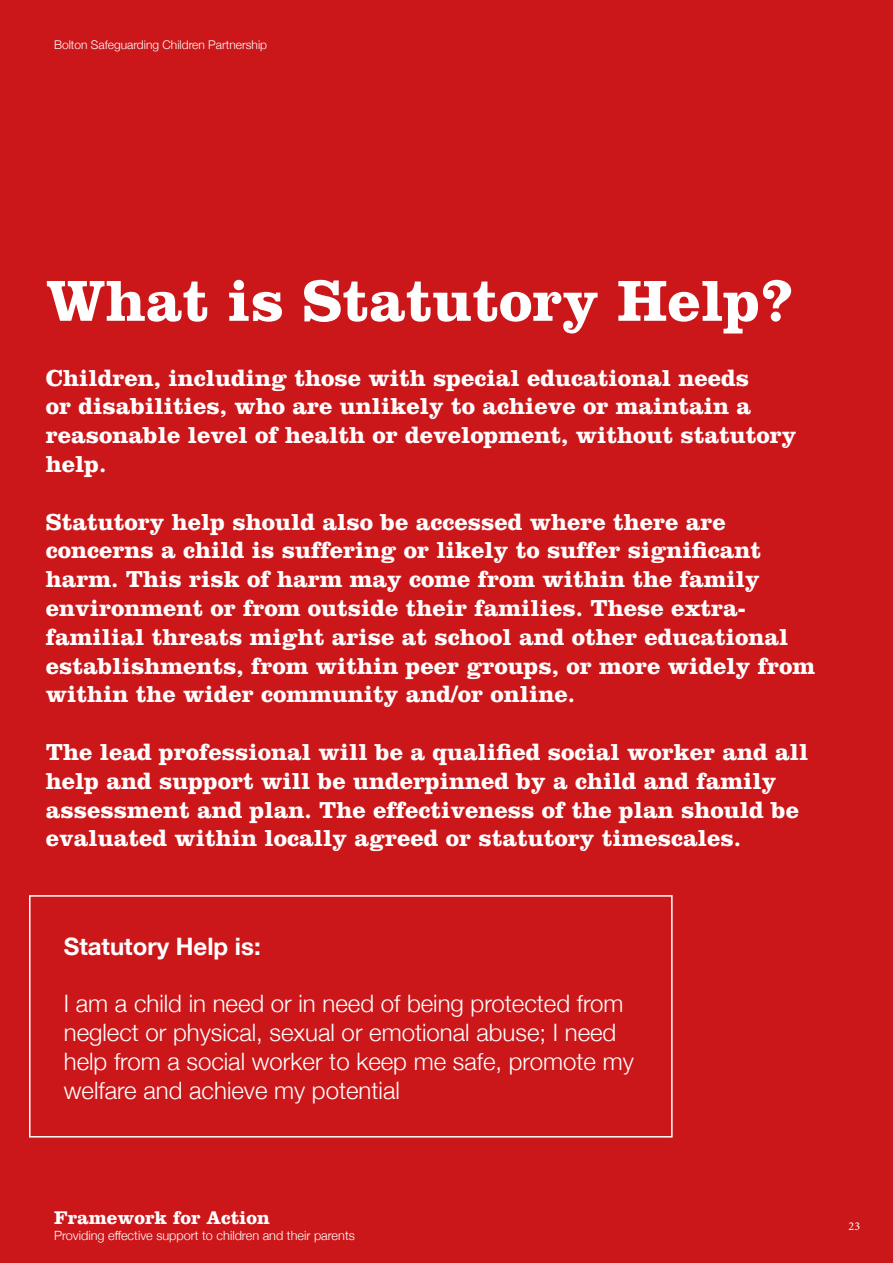
<style>
.page{position:relative;width:893px;height:1263px;background:#cc171a}
.page>*{position:absolute;margin:0;border:0;box-sizing:border-box;transform-origin:0 0}
.t1{font:700 60px "Clarendon";color:#fff}
.t2{font:700 24px/28.8px "Clarendon";color:#fff}
.t3{font:300 24px/28.8px "Helvetica Neue";color:#fff}
.t4{font:700 24px "Helvetica Neue";color:#fff}
.t5{font:700 19.05px "Clarendon";color:#fff}
.t6{font:300 12.75px "Helvetica Neue";color:#fff}
.t7{font:300 12px "Helvetica Neue";color:#fff}
.t8{font:12px "Minion Pro";color:#fff}
</style>
<div class="page">
<div style="left:29px;top:895px;width:644px;height:242px;border:2px solid #fff"></div>
<p class="t7" style="left:54px;top:35px;width:215px">Bolton Safeguarding Children Partnership</p>
<p class="t1" style="left:46px;top:264px;width:750px">What is Statutory Help?</p>
<p class="t2" style="left:46px;top:363px;width:752px">Children, including those with special educational needs<br>or disabilities, who are unlikely to achieve or maintain a reasonable level of health or development, without statutory help.</p>
<p class="t2" style="left:46px;top:507px;width:771px">Statutory help should also be accessed where there are concerns a child is suffering or likely to suffer significant harm. This risk of harm may come from within the family environment or from outside their families. These extra&shy;familial threats might arise at school and other educational establishments, from within peer groups, or more widely from within the wider community and/or online.</p>
<p class="t2" style="left:46px;top:737px;width:764px">The lead professional will be a qualified social worker and all help and support will be underpinned by a child and family assessment and plan. The effectiveness of the plan should be evaluated within locally agreed or statutory timescales.</p>
<p class="t4" style="left:64px;top:927px;width:198px">Statutory Help is:</p>
<p class="t3" style="left:64px;top:987px;width:571px">I am a child in need or in need of being protected from neglect or physical, sexual or emotional abuse; I need help from a social worker to keep me safe, promote my welfare and achieve my potential</p>
<p class="t5" style="left:54px;top:1206px;width:217px">Framework for Action</p>
<p class="t6" style="left:54px;top:1225px;width:302px">Providing effective support to children and their parents</p>
<p class="t8" style="left:849px;top:1218px;width:13px">23</p>
</div>
